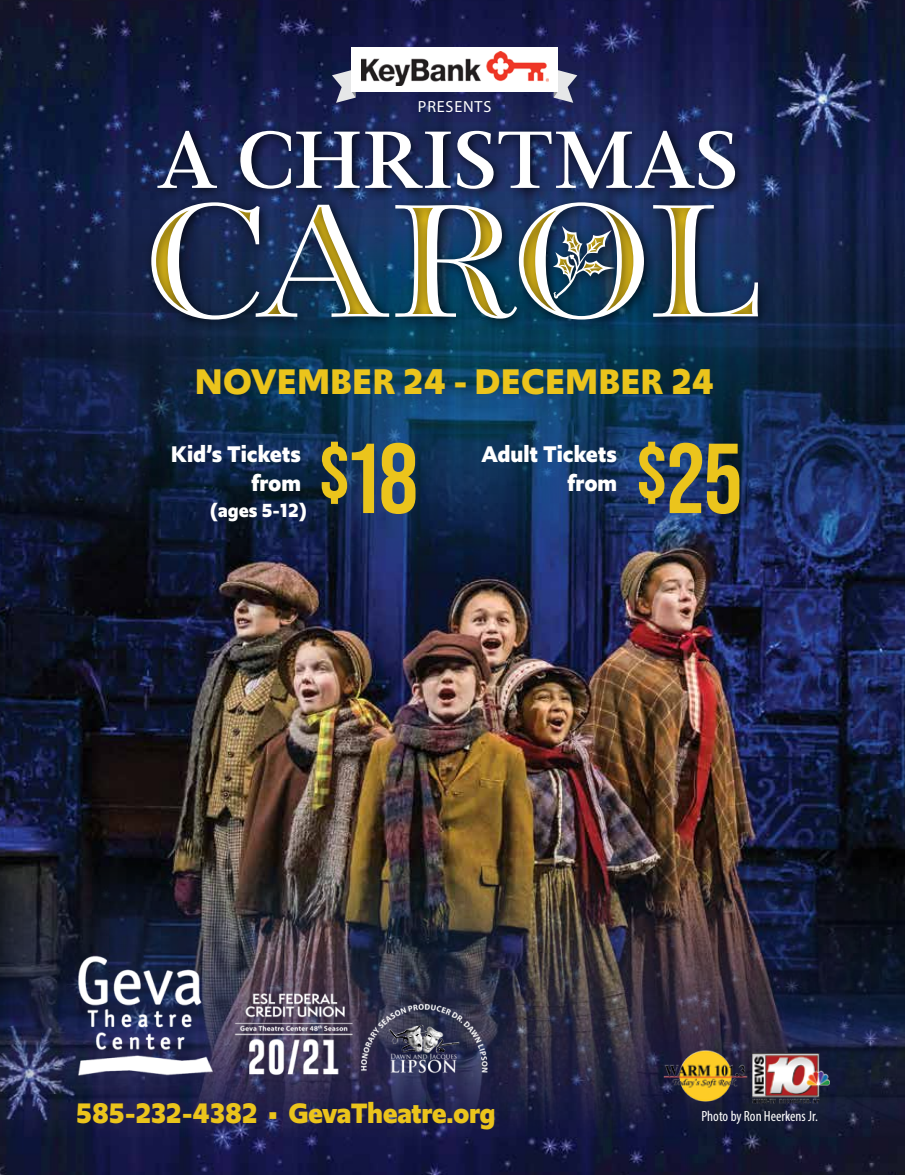
<style>
.page{position:relative;width:905px;height:1175px;background:#fff}
.page>*{position:absolute;margin:0;border:0;box-sizing:border-box;transform-origin:0 0}
.t1{font:700 99px "Bebas Neue Pro";color:#ebc41c}
.t2{font:700 37.5px "Upgrade";color:#ebc41c}
.t3{font:700 29.55px "Upgrade";letter-spacing:-.02em;color:#ebc41c}
.t4{font:700 23.85px/28.7px "Upgrade";color:#fff;text-align:right}
.t5{font:700 19.8px "Upgrade";color:#fff}
.t6{font:16.2px "Myriad Pro";letter-spacing:.05em;color:#fff}
.t7{font:condensed 14.85px "Myriad Pro";color:#fff}
.s1{font-size:77.7px}
</style>
<div class="page">
<img style="left:0;top:575px;width:904px;height:278px">
<img style="left:0;top:0;width:904px;height:575px">
<img style="left:0;top:853px;width:904px;height:321px">
<svg style="left:553px;top:70px;width:24px;height:33px"></svg>
<svg style="left:332px;top:70px;width:23px;height:33px"></svg>
<div style="left:351px;top:47px;width:207px;height:44px;background:#fff"></div>
<img style="left:361px;top:51px;width:187px;height:35px">
<div style="left:145px;top:124px;width:625px;height:208px;background:#000;opacity:.75"></div>
<svg style="left:157px;top:131px;width:60px;height:57px"></svg>
<svg style="left:240px;top:131px;width:119px;height:58px"></svg>
<svg style="left:365px;top:132px;width:86px;height:56px"></svg>
<svg style="left:457px;top:131px;width:278px;height:58px"></svg>
<svg style="left:151px;top:202px;width:238px;height:117px"></svg>
<svg style="left:653px;top:205px;width:105px;height:112px"></svg>
<svg style="left:395px;top:202px;width:249px;height:117px"></svg>
<img style="left:658px;top:1048px;width:92px;height:55px">
<img style="left:753px;top:1053px;width:76px;height:50px">
<img style="left:78px;top:955px;width:134px;height:120px">
<img style="left:357px;top:999px;width:134px;height:85px">
<img style="left:226px;top:984px;width:137px;height:97px">
<p class="t6" style="left:418px;top:96px;width:75px">PRESENTS</p>
<h2 class="t2" style="left:195px;top:357px;width:521px">NOVEMBER 24 - DECEMBER 24</h2>
<p class="t4" style="left:171px;top:440px;width:132px">Kid’s Tickets</p>
<p class="t4" style="left:251px;top:469px;width:51px">from</p>
<p class="t5" style="left:210px;top:498px;width:99px">(ages 5-12)</p>
<h1 class="t1" style="left:319px;top:422px;width:101px"><span class="s1">$</span>18</h1>
<h1 class="t1" style="left:636px;top:422px;width:107px"><span class="s1">$</span>25</h1>
<p class="t4" style="left:481px;top:440px;width:138px">Adult Tickets from</p>
<p class="t3" style="left:76px;top:1093px;width:421px">585-232-4382 • GevaTheatre.org</p>
<p class="t7" style="left:701px;top:1107px;width:118px">Photo by Ron Heerkens Jr.</p>
</div>
